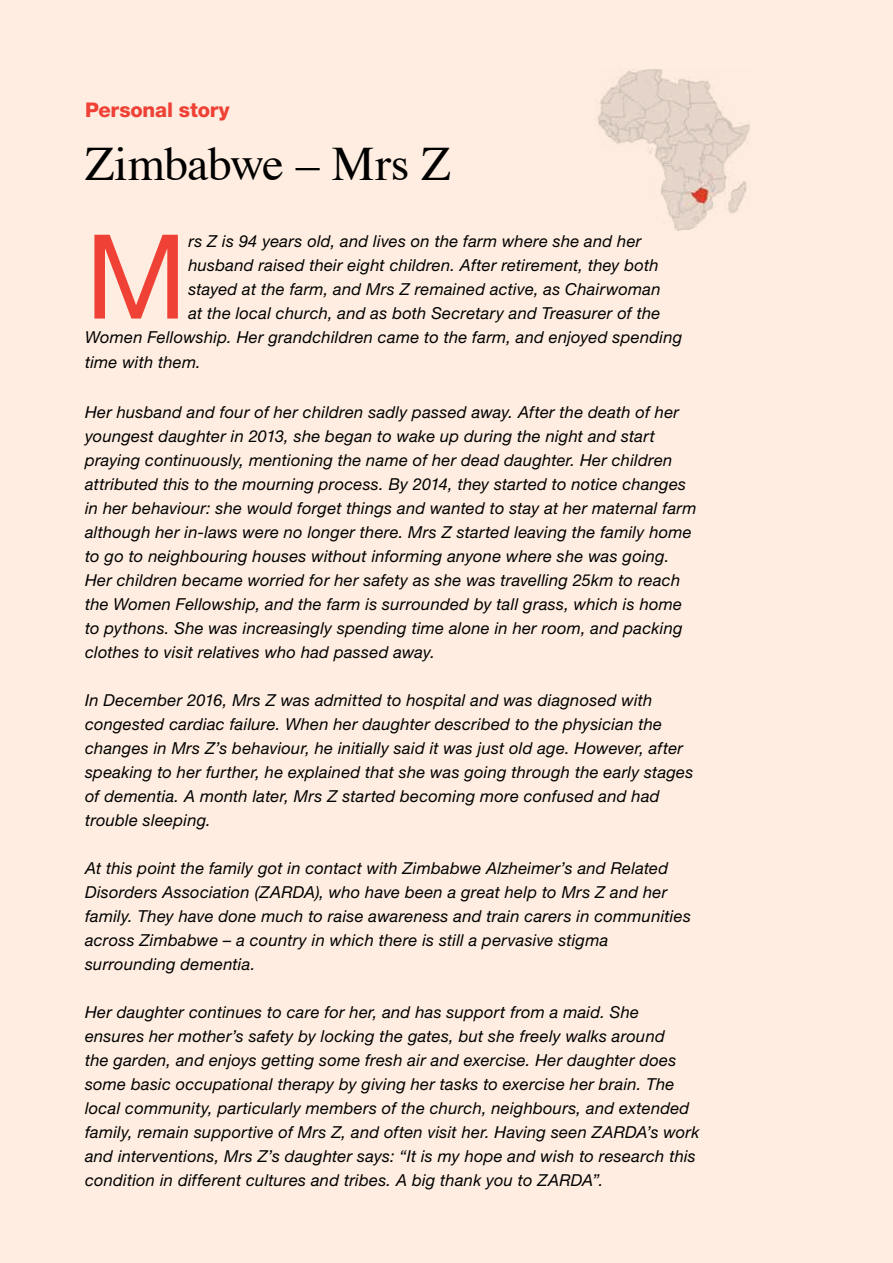
<style>
.page{position:relative;width:893px;height:1263px;background:#feede0}
.page>*{position:absolute;margin:0;border:0;box-sizing:border-box;transform-origin:0 0}
.t1{font:117.3px "Helvetica Neue LT Pro";color:#ef4135}
.t2{font:48px "Times";letter-spacing:-.015em;color:#000}
.t3{font:800 20.25px "Helvetica Neue LT Pro";letter-spacing:-.01em;color:#ef4135}
.t4{font:italic 16.5px/24px "Helvetica Neue LT Pro";letter-spacing:.015em;color:#000}
</style>
<div class="page">
<img style="left:598px;top:69px;width:152px;height:162px">
<p class="t3" style="left:85px;top:97px;width:146px">Personal story</p>
<h2 class="t2" style="left:85px;top:119px;width:367px">Zimbabwe – Mrs Z</h2>
<h1 class="t1" style="left:85px;top:207px;width:104px">M</h1>
<p class="t4" style="left:188px;top:228px;width:454px">rs Z is 94 years old, and lives on the farm where she and her</p>
<p class="t4" style="left:188px;top:252px;width:472px">husband raised their eight children. After retirement, they both</p>
<p class="t4" style="left:188px;top:276px;width:474px">stayed at the farm, and Mrs Z remained active, as Chairwoman</p>
<p class="t4" style="left:188px;top:300px;width:473px">at the local church, and as both Secretary and Treasurer of the</p>
<p class="t4" style="left:85px;top:324px;width:599px">Women Fellowship. Her grandchildren came to the farm, and enjoyed spending</p>
<p class="t4" style="left:85px;top:350px;width:117px">time with them.</p>
<p class="t4" style="left:85px;top:399px;width:613px">Her husband and four of her children sadly passed away. After the death of her youngest daughter in 2013, she began to wake up during the night and start praying continuously, mentioning the name of her dead daughter. Her children attributed this to the mourning process. By 2014, they started to notice changes in her behaviour: she would forget things and wanted to stay at her maternal farm although her in-laws were no longer there. Mrs Z started leaving the family home to go to neighbouring houses without informing anyone where she was going.<br>Her children became worried for her safety as she was travelling 25km to reach the Women Fellowship, and the farm is surrounded by tall grass, which is home to pythons. She was increasingly spending time alone in her room, and packing clothes to visit relatives who had passed away.</p>
<p class="t4" style="left:85px;top:687px;width:610px">In December 2016, Mrs Z was admitted to hospital and was diagnosed with congested cardiac failure. When her daughter described to the physician the changes in Mrs Z’s behaviour, he initially said it was just old age. However, after speaking to her further, he explained that she was going through the early stages of dementia. A month later, Mrs Z started becoming more confused and had trouble sleeping.</p>
<p class="t4" style="left:85px;top:856px;width:607px">At this point the family got in contact with Zimbabwe Alzheimer’s and Related Disorders Association (ZARDA), who have been a great help to Mrs Z and her family. They have done much to raise awareness and train carers in communities across Zimbabwe – a country in which there is still a pervasive stigma surrounding dementia.</p>
<p class="t4" style="left:85px;top:1000px;width:616px">Her daughter continues to care for her, and has support from a maid. She ensures her mother’s safety by locking the gates, but she freely walks around<br>the garden, and enjoys getting some fresh air and exercise. Her daughter does some basic occupational therapy by giving her tasks to exercise her brain. The local community, particularly members of the church, neighbours, and extended family, remain supportive of Mrs Z, and often visit her. Having seen ZARDA’s work and interventions, Mrs Z’s daughter says: “It is my hope and wish to research this condition in different cultures and tribes. A big thank you to ZARDA”.</p>
</div>
